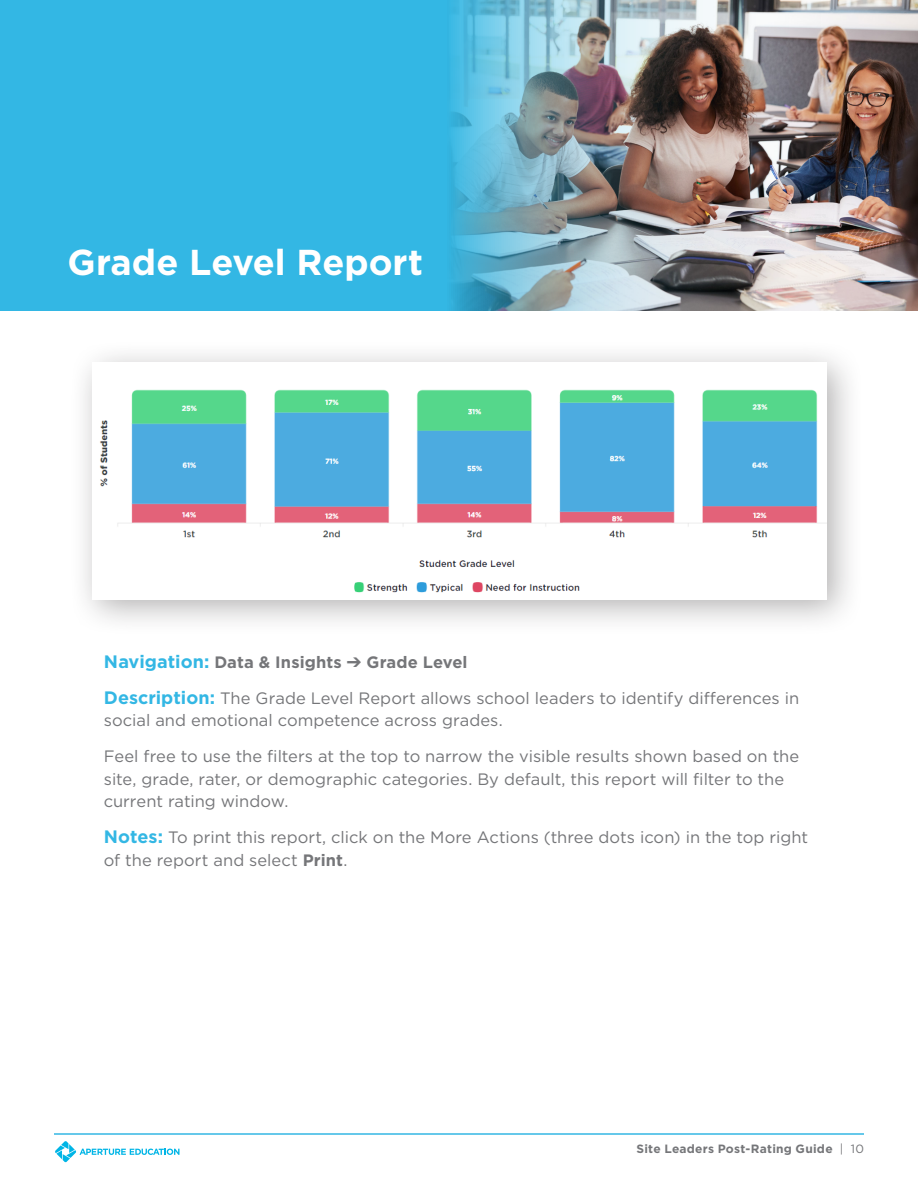
<style>
.page{position:relative;width:918px;height:1188px;background:#fff}
.page>*{position:absolute;margin:0;border:0;box-sizing:border-box;transform-origin:0 0}
.t1{font:700 36px "Gotham";color:#fff}
.Body_Text{font:16.5px/22.5px "Gotham";color:#757679}
.Body_Text-2{font:700 16.5px "Gotham";letter-spacing:.005em;color:#757679}
.t2{font:700 12px "Gotham";letter-spacing:.02em;color:#757679}
.s1{font-size:18px;color:#33b7e4}
.s2{font-weight:700;font-size:18px;color:#33b7e4}
.s3{font-weight:700}
.s4{font-weight:400}
</style>
<div class="page">
<hr style="left:54px;top:1133px;width:810px;height:2px;background:#33b7e4">
<svg style="left:55px;top:1141px;width:124px;height:21px"></svg>
<div style="left:0;top:0;width:918px;height:310px;background:#33b7e4"></div>
<img style="left:451px;top:0;width:467px;height:310px">
<div style="left:69px;top:340px;width:795px;height:297px;background:#231f20;opacity:.35"></div>
<img style="left:92px;top:363px;width:735px;height:236px">
<p class="t1" style="left:68px;top:241px;width:357px">Grade Level Report</p>
<p class="Body_Text-2" style="left:104px;top:652px;width:365px"><span class="s1">Navigation:</span> Data &amp; Insights ➔ Grade Level</p>
<p class="Body_Text" style="left:104px;top:686px;width:697px"><span class="s2">Description:</span> The Grade Level Report allows school leaders to identify differences in social and emotional competence across grades.</p>
<p class="Body_Text" style="left:104px;top:745px;width:697px">Feel free to use the filters at the top to narrow the visible results shown based on the site, grade, rater, or demographic categories. By default, this report will filter to the current rating window.</p>
<p class="Body_Text" style="left:104px;top:826px;width:706px"><span class="s2">Notes:</span> To print this report, click on the More Actions (three dots icon) in the top right of the report and select <span class="s3">Print</span>.</p>
<p class="t2" style="left:636px;top:1142px;width:229px">Site Leaders Post-Rating Guide <span class="s4">| 10</span></p>
</div>
